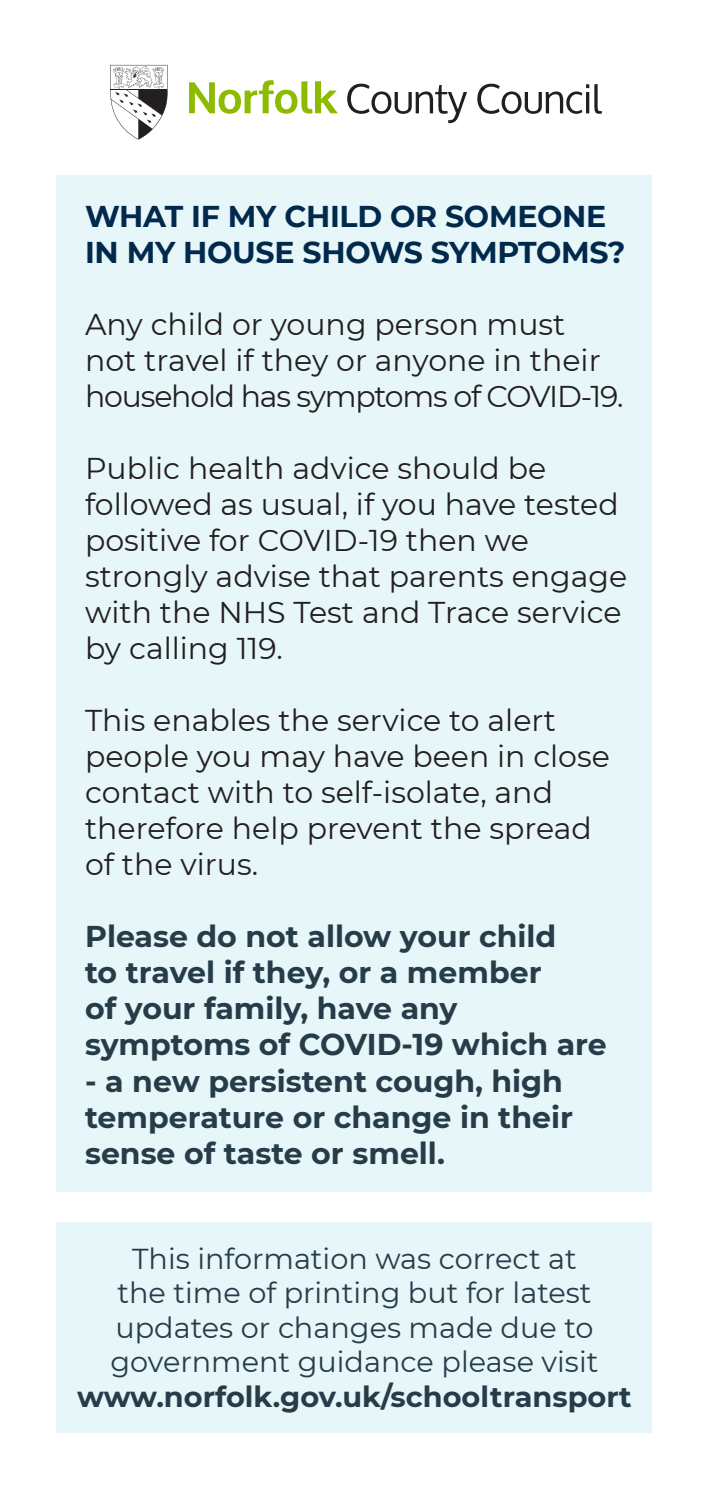
<style>
.page{position:relative;width:709px;height:1489px;background:#fff}
.page>*{position:absolute;margin:0;border:0;box-sizing:border-box;transform-origin:0 0}
.t1{font:30px/36px "Montserrat";color:#231f20}
.t2{font:700 30px/36px "Montserrat";color:#263c49}
.t3{font:700 30px/36px "Montserrat";letter-spacing:-.01em;color:#00294c}
.t4{font:28.75px/34.5px "Montserrat";color:#263c49;text-align:center}
.s1{font-weight:700}
</style>
<div class="page">
<svg style="left:189px;top:80px;width:149px;height:34px"></svg>
<svg style="left:347px;top:84px;width:120px;height:39px"></svg>
<svg style="left:477px;top:84px;width:125px;height:30px"></svg>
<svg style="left:110px;top:65px;width:58px;height:74px"></svg>
<div style="left:57px;top:175px;width:595px;height:1016px;background:#e6f6f9"></div>
<div style="left:57px;top:1221px;width:595px;height:210px;background:#e6f6f9"></div>
<p class="t3" style="left:85px;top:197px;width:542px">WHAT IF MY CHILD OR SOMEONE<br>IN MY HOUSE SHOWS SYMPTOMS?</p>
<p class="t1" style="left:85px;top:305px;width:540px">Any child or young person must not travel if they or anyone in their household has symptoms of COVID-19.</p>
<p class="t1" style="left:85px;top:449px;width:544px">Public health advice should be followed as usual, if you have tested positive for COVID-19 then we strongly advise that parents engage with the NHS Test and Trace service by calling 119.</p>
<p class="t1" style="left:85px;top:701px;width:526px">This enables the service to alert people you may have been in close contact with to self-isolate, and therefore help prevent the spread of the virus.</p>
<p class="t2" style="left:85px;top:917px;width:523px">Please do not allow your child<br>to travel if they, or a member<br>of your family, have any symptoms of COVID-19 which are</p>
<p class="t2" style="left:85px;top:1061px;width:489px">- a new persistent cough, high temperature or change in their sense of taste or smell.</p>
<p class="t4" style="left:77px;top:1240px;width:556px">This information was correct at<br>the time of printing but for latest updates or changes made due to government guidance please visit <span class="s1">www.norfolk.gov.uk/schooltransport</span></p>
</div>
